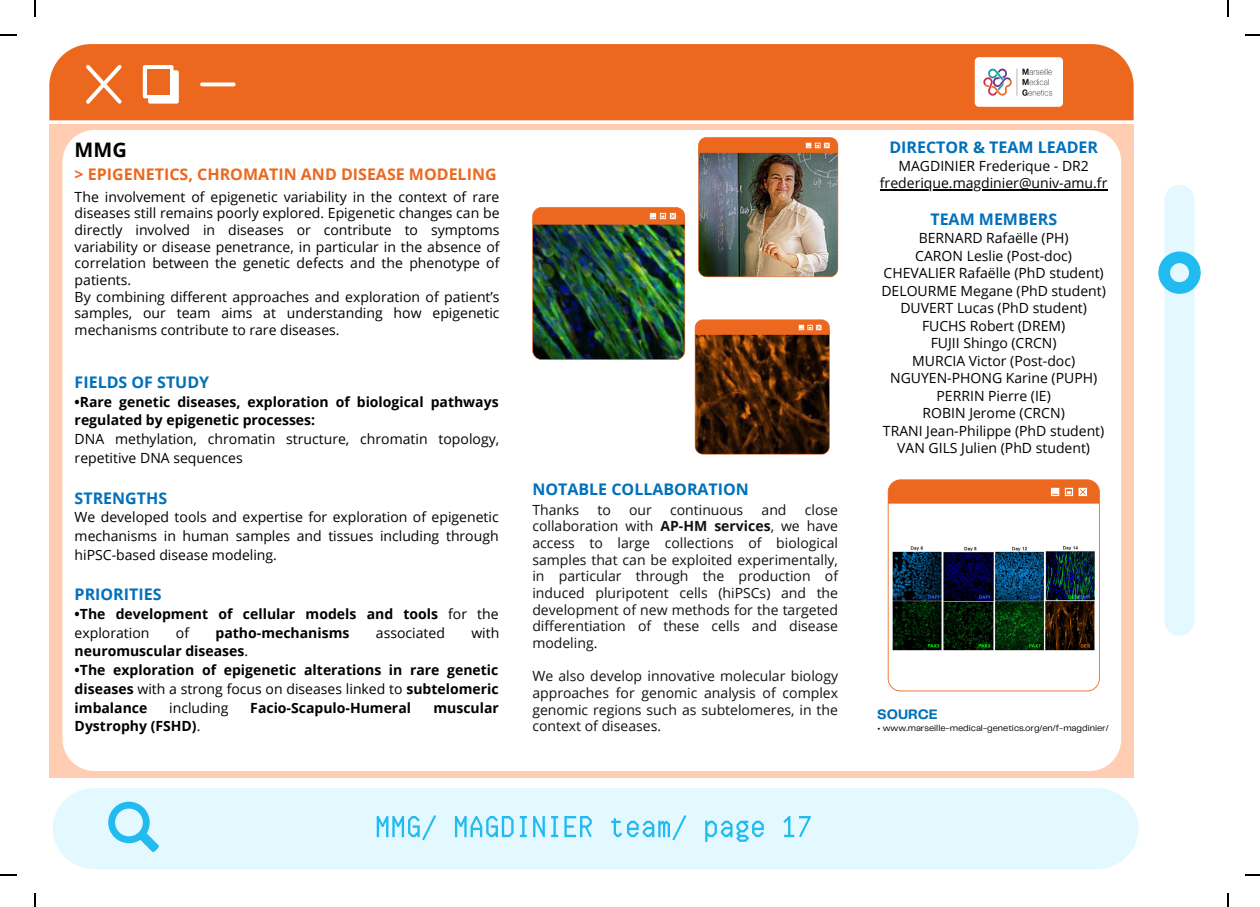
<style>
.page{position:relative;width:1260px;height:907px;background:#fff}
.page>*{position:absolute;margin:0;border:0;box-sizing:border-box;transform-origin:0 0}
.t1{font:50px "Computer says no";color:#21bbef}
.t2{font:700 20px "Open Sans";color:#000}
.t3{font:700 16px "Open Sans";color:#0070ba}
.t4{font:700 16px "Open Sans";color:#ec681e}
.t5{font:700 14.2px "Telegraf";color:#0070ba}
.t6{font:14px/17.6px "Open Sans";color:#000}
.t7{font:14px/16.6px "Open Sans";color:#11110d;text-align:justify}
.t8{font:700 14px/18.6px "Open Sans";color:#000}
.t9{font:9px "Telegraf";color:#000}
.s1{font-weight:400}
.s2{font-weight:700}
</style>
<div class="page">
<div style="left:1164px;top:185px;width:30px;height:450px;background:#e3f8ff;border-radius:15px"></div>
<svg style="left:1158px;top:251px;width:42px;height:43px"></svg>
<div style="left:49px;top:44px;width:1084px;height:76px;background:#ec681e"></div>
<div style="left:49px;top:124px;width:1084px;height:653px;background:#ffcdb1"></div>
<div style="left:62px;top:130px;width:1058px;height:641px;background:#fff;border-radius:32px"></div>
<div style="left:53px;top:788px;width:1085px;height:81px;background:#e3f8ff"></div>
<div style="left:974px;top:57px;width:88px;height:50px;background:#fff;border-radius:4px"></div>
<img style="left:983px;top:68px;width:69px;height:28px">
<img style="left:532px;top:207px;width:153px;height:153px">
<img style="left:698px;top:137px;width:140px;height:140px">
<svg style="left:887px;top:479px;width:212px;height:212px"></svg>
<img style="left:891px;top:545px;width:203px;height:106px">
<svg style="left:694px;top:319px;width:135px;height:135px;background:#572b0d"></svg>
<hr style="left:879px;top:189px;width:228px;height:1px;background:#000">
<svg style="left:108px;top:801px;width:51px;height:51px;background:#9ee2f9"></svg>
<svg style="left:35px;top:0;width:1px;height:17px"></svg>
<svg style="left:0;top:35px;width:17px;height:1px"></svg>
<svg style="left:1245px;top:35px;width:14px;height:1px"></svg>
<svg style="left:35px;top:893px;width:1px;height:14px"></svg>
<svg style="left:0;top:874px;width:17px;height:1px"></svg>
<svg style="left:1245px;top:874px;width:14px;height:1px"></svg>
<h2 class="t2" style="left:75px;top:135px;width:54px">MMG</h2>
<p class="t4" style="left:75px;top:163px;width:423px">&gt; EPIGENETICS, CHROMATIN AND DISEASE MODELING</p>
<p class="t6" style="left:75px;top:188px;width:426px;line-height:16.6px">The involvement of epigenetic variability in the context of rare diseases still remains poorly explored. Epigenetic changes can be directly involved in diseases or contribute to symptoms variability or disease penetrance, in particular in the absence of correlation between the genetic defects and the phenotype of patients.<br>By combining different approaches and exploration of patient’s samples, our team aims at understanding how epigenetic mechanisms contribute to rare diseases.</p>
<p class="t3" style="left:75px;top:371px;width:136px">FIELDS OF STUDY</p>
<p class="t8" style="left:75px;top:392px;width:425px">•Rare genetic diseases, exploration of biological pathways regulated by epigenetic processes:</p>
<p class="t6" style="left:75px;top:429px;width:426px;line-height:18.6px">DNA methylation, chromatin structure, chromatin topology, repetitive DNA sequences</p>
<p class="t3" style="left:75px;top:486px;width:94px">STRENGTHS</p>
<p class="t6" style="left:75px;top:507px;width:425px;line-height:18.6px;text-align:justify">We developed tools and expertise for exploration of epigenetic mechanisms in human samples and tissues including through hiPSC-based disease modeling.</p>
<p class="t3" style="left:75px;top:583px;width:88px">PRIORITIES</p>
<p class="t8" style="left:75px;top:604px;width:425px">•The development of cellular models and tools <span class="s1">for the exploration</span></p>
<p class="t6" style="left:176px;top:623px;width:15px">of</p>
<p class="t8" style="left:215px;top:623px;width:135px">patho-mechanisms</p>
<p class="t6" style="left:376px;top:623px;width:70px">associated</p>
<p class="t6" style="left:471px;top:623px;width:29px">with</p>
<p class="t8" style="left:75px;top:641px;width:175px">neuromuscular diseases<span class="s1">.</span></p>
<p class="t8" style="left:75px;top:660px;width:425px;text-align:justify">•The exploration of epigenetic alterations in rare genetic diseases <span class="s1">with a strong focus on diseases linked to</span> subtelomeric imbalance</p>
<p class="t6" style="left:169px;top:698px;width:61px">including</p>
<p class="t8" style="left:250px;top:697px;width:162px">Facio-Scapulo-Humeral</p>
<p class="t8" style="left:433px;top:697px;width:67px">muscular</p>
<p class="t8" style="left:75px;top:716px;width:127px">Dystrophy (FSHD)<span class="s1">.</span></p>
<p class="t3" style="left:532px;top:478px;width:218px">NOTABLE COLLABORATION</p>
<p class="t7" style="left:532px;top:501px;width:48px">Thanks</p>
<p class="t7" style="left:597px;top:501px;width:15px">to</p>
<p class="t7" style="left:629px;top:501px;width:24px">our</p>
<p class="t7" style="left:670px;top:501px;width:75px">continuous</p>
<p class="t7" style="left:761px;top:501px;width:26px">and</p>
<p class="t7" style="left:532px;top:501px;width:307px;text-indent:272px">close collaboration with <span class="s2">AP-HM services</span>, we have access to large collections of biological samples that can be exploited experimentally, in particular through the production of induced pluripotent cells (hiPSCs) and the development of new methods for the targeted differentiation of these cells and disease modeling.</p>
<p class="t7" style="left:532px;top:667px;width:307px">We also develop innovative molecular biology approaches for genomic analysis of complex genomic regions such as subtelomeres, in the context of diseases.</p>
<h1 class="t1" style="left:376px;top:790px;width:439px">MMG/ MAGDINIER team/ page 17</h1>
<p class="t3" style="left:889px;top:136px;width:210px">DIRECTOR &amp; TEAM LEADER</p>
<p class="t6" style="left:879px;top:156px;width:229px;text-align:center">MAGDINIER Frederique - DR2 frederique.magdinier@univ-amu.fr</p>
<p class="t3" style="left:930px;top:208px;width:128px">TEAM MEMBERS</p>
<p class="t6" style="left:881px;top:229px;width:226px;text-align:center">BERNARD Rafaëlle (PH)<br>CARON Leslie (Post-doc)<br>CHEVALIER Rafaëlle (PhD student)<br>DELOURME Megane (PhD student)<br>DUVERT Lucas (PhD student)<br>FUCHS Robert (DREM)<br>FUJII Shingo (CRCN)<br>MURCIA Victor (Post-doc)<br>NGUYEN-PHONG Karine (PUPH)<br>PERRIN Pierre (IE)<br>ROBIN Jerome (CRCN)<br>TRANI Jean-Philippe (PhD student)<br>VAN GILS Julien (PhD student)</p>
<p class="t5" style="left:877px;top:708px;width:62px">SOURCE</p>
<p class="t9" style="left:877px;top:724px;width:233px"><span class="s2">•</span> www.marseille-medical-genetics.org/en/f-magdinier/</p>
</div>
